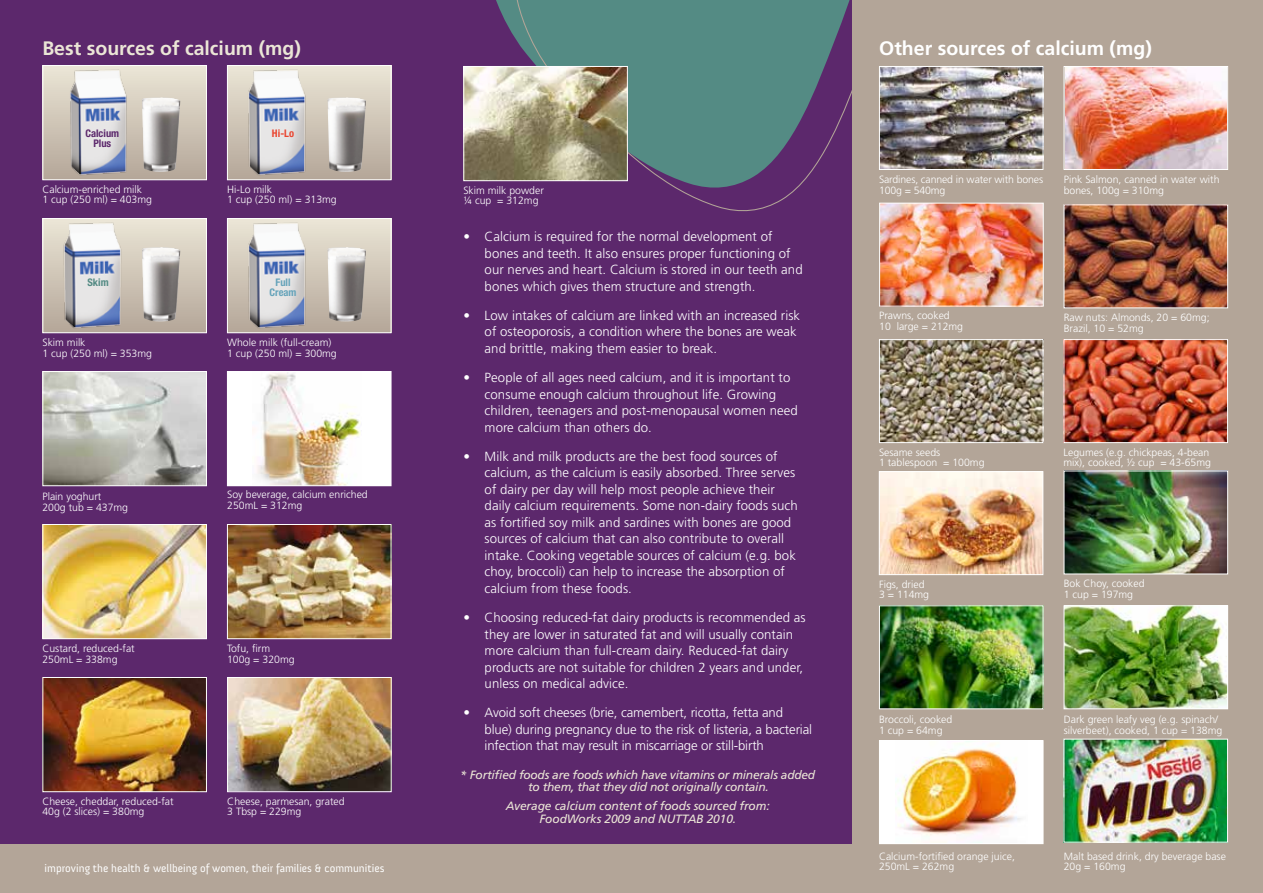
<style>
.page{position:relative;width:1263px;height:893px;background:#fff}
.page>*{position:absolute;margin:0;border:0;box-sizing:border-box;transform-origin:0 0}
.t1{font:700 19.5px "Frutiger";color:#fff}
.t2{font:700 19.5px "Frutiger";color:#ebe6d6}
.t3{font:300 13.2px/16.5px "Frutiger";letter-spacing:.005em;color:#fff}
.t4{font:italic 12px/12.8px "Frutiger";letter-spacing:-.02em;color:#ebe6d6}
.t5{font:11.25px "Anivers";color:#fff}
.t6{font:300 10.5px/10.5px "Frutiger";color:#fff}
.t7{font:700 condensed 10.5px/10.5px "Helvetica Neue";color:#5c286c;text-align:center}
.t8{font:700 condensed 10.5px/10.5px "Helvetica Neue";color:#65a3ba;text-align:center}
.t9{font:700 condensed 10.5px "Helvetica Neue";color:#e94530}
.t10{font:700 condensed 10.5px "Helvetica Neue";color:#548b84}
</style>
<div class="page">
<div style="left:851px;top:0;width:412px;height:893px;background:#b3a598"></div>
<div style="left:0;top:0;width:851px;height:893px;background:#5c286c"></div>
<svg style="left:509px;top:0;width:401px;height:214px"></svg>
<div style="left:0;top:844px;width:856px;height:49px;background:#b3a598"></div>
<img style="left:881px;top:68px;width:160px;height:100px">
<div style="left:879px;top:66px;width:164px;height:104px;border:1px solid #fff"></div>
<img style="left:44px;top:679px;width:161px;height:111px">
<div style="left:42px;top:677px;width:165px;height:115px;border:1px solid #fff"></div>
<img style="left:229px;top:679px;width:161px;height:111px">
<div style="left:227px;top:677px;width:165px;height:115px;border:1px solid #fff"></div>
<img style="left:1066px;top:68px;width:160px;height:100px">
<div style="left:1063px;top:66px;width:165px;height:104px;border:1px solid #fff"></div>
<img style="left:465px;top:68px;width:161px;height:111px">
<div style="left:463px;top:66px;width:165px;height:115px;border:1px solid #fff"></div>
<img style="left:881px;top:473px;width:160px;height:100px">
<div style="left:879px;top:471px;width:164px;height:104px;border:1px solid #fff"></div>
<img style="left:44px;top:526px;width:161px;height:111px">
<div style="left:42px;top:524px;width:165px;height:115px;border:1px solid #fff"></div>
<img style="left:229px;top:526px;width:160px;height:111px">
<div style="left:227px;top:524px;width:164px;height:115px;border:1px solid #fff"></div>
<img style="left:881px;top:341px;width:160px;height:100px">
<div style="left:879px;top:339px;width:164px;height:104px;border:1px solid #fff"></div>
<img style="left:1065px;top:341px;width:161px;height:100px">
<div style="left:1063px;top:339px;width:165px;height:104px;border:1px solid #fff"></div>
<img style="left:1065px;top:206px;width:161px;height:100px">
<div style="left:1063px;top:204px;width:165px;height:104px;border:1px solid #fff"></div>
<img style="left:881px;top:205px;width:161px;height:100px">
<div style="left:879px;top:203px;width:165px;height:104px;border:1px solid #fff"></div>
<img style="left:1065px;top:472px;width:161px;height:100px">
<div style="left:1063px;top:470px;width:165px;height:104px;border:1px solid #fff"></div>
<img style="left:881px;top:607px;width:160px;height:100px">
<img style="left:1065px;top:607px;width:161px;height:100px">
<div style="left:1063px;top:605px;width:165px;height:104px;border:1px solid #fff"></div>
<div style="left:227px;top:371px;width:164px;height:115px;background:#fff"></div>
<img style="left:257px;top:373px;width:104px;height:111px">
<div style="left:227px;top:371px;width:164px;height:115px;border:1px solid #fff"></div>
<img style="left:44px;top:373px;width:161px;height:111px">
<div style="left:42px;top:371px;width:165px;height:115px;border:1px solid #fff"></div>
<div style="left:879px;top:741px;width:164px;height:103px;background:#fff"></div>
<img style="left:895px;top:743px;width:127px;height:99px">
<div style="left:879px;top:740px;width:164px;height:104px;border:1px solid #fff"></div>
<img style="left:1065px;top:741px;width:161px;height:100px">
<div style="left:1063px;top:739px;width:165px;height:104px;border:1px solid #fff"></div>
<img style="left:44px;top:67px;width:161px;height:111px">
<div style="left:42px;top:65px;width:165px;height:115px;border:1px solid #fff"></div>
<img style="left:229px;top:67px;width:160px;height:111px">
<div style="left:227px;top:65px;width:164px;height:115px;border:1px solid #fff"></div>
<img style="left:141px;top:97px;width:39px;height:75px">
<img style="left:327px;top:97px;width:39px;height:75px">
<img style="left:44px;top:220px;width:161px;height:111px">
<div style="left:42px;top:218px;width:165px;height:115px;border:1px solid #fff"></div>
<img style="left:229px;top:220px;width:160px;height:111px">
<div style="left:227px;top:218px;width:164px;height:115px;border:1px solid #fff"></div>
<img style="left:141px;top:247px;width:39px;height:74px">
<img style="left:327px;top:247px;width:39px;height:74px">
<h1 class="t2" style="left:42px;top:36px;width:260px">Best sources of calcium (mg)</h1>
<h1 class="t1" style="left:879px;top:36px;width:274px">Other sources of calcium (mg)</h1>
<p class="t7" style="left:85px;top:128px;width:35px">Calcium<br>Plus</p>
<p class="t9" style="left:272px;top:127px;width:24px">Hi-Lo</p>
<p class="t6" style="left:42px;top:184px;width:111px">Calcium-enriched milk<br>1 cup (250 ml) = 403mg</p>
<p class="t6" style="left:879px;top:174px;width:166px">Sardines, canned in water with bones</p>
<p class="t6" style="left:1064px;top:174px;width:157px">Pink Salmon, canned in water with</p>
<p class="t6" style="left:227px;top:184px;width:46px">Hi-Lo milk</p>
<p class="t6" style="left:1064px;top:185px;width:102px">bones, 100g = 310mg</p>
<p class="t6" style="left:227px;top:194px;width:111px">1 cup (250 ml) = 313mg</p>
<p class="t6" style="left:463px;top:185px;width:82px">Skim milk powder</p>
<p class="t6" style="left:879px;top:185px;width:68px">100g = 540mg</p>
<p class="t6" style="left:463px;top:195px;width:77px">¼ cup = 312mg</p>
<p class="t10" style="left:87px;top:276px;width:23px">Skim</p>
<p class="t8" style="left:270px;top:277px;width:29px">Full<br>Cream</p>
<p class="t6" style="left:42px;top:337px;width:111px">Skim milk<br>1 cup (250 ml) = 353mg</p>
<p class="t6" style="left:42px;top:491px;width:87px">Plain yoghurt<br>200g tub = 437mg</p>
<p class="t6" style="left:227px;top:337px;width:111px">Whole milk (full-cream)<br>1 cup (250 ml) = 300mg</p>
<p class="t6" style="left:227px;top:489px;width:142px">Soy beverage, calcium enriched<br>250mL = 312mg</p>
<p class="t6" style="left:42px;top:643px;width:94px">Custard, reduced-fat<br>250mL = 338mg</p>
<p class="t6" style="left:227px;top:643px;width:69px">Tofu, firm<br>100g = 320mg</p>
<p class="t6" style="left:42px;top:796px;width:133px">Cheese, cheddar, reduced-fat<br>40g (2 slices) = 380mg</p>
<p class="t6" style="left:227px;top:796px;width:119px">Cheese, parmesan, grated<br>3 Tbsp = 229mg</p>
<p class="t5" style="left:45px;top:862px;width:341px">improving the health &amp; wellbeing of women, their families &amp; communities</p>
<p class="t3" style="left:485px;top:228px;width:320px;text-indent:-21px">• Calcium is required for the normal development of bones and teeth. It also ensures proper functioning of our nerves and heart. Calcium is stored in our teeth and bones which gives them structure and strength.</p>
<p class="t3" style="left:485px;top:307px;width:317px;text-indent:-21px">• Low intakes of calcium are linked with an increased risk of osteoporosis, a condition where the bones are weak and brittle, making them easier to break.</p>
<p class="t3" style="left:485px;top:369px;width:315px;text-indent:-21px">• People of all ages need calcium, and it is important to consume enough calcium throughout life. Growing children, teenagers and post-menopausal women need more calcium than others do.</p>
<p class="t3" style="left:485px;top:448px;width:315px;text-indent:-21px">• Milk and milk products are the best food sources of calcium, as the calcium is easily absorbed. Three serves of dairy per day will help most people achieve their daily calcium requirements. Some non-dairy foods such as fortified soy milk and sardines with bones are good sources of calcium that can also contribute to overall intake. Cooking vegetable sources of calcium (e.g. bok choy, broccoli) can help to increase the absorption of calcium from these foods.</p>
<p class="t3" style="left:485px;top:609px;width:323px;text-indent:-21px">• Choosing reduced-fat dairy products is recommended as they are lower in saturated fat and will usually contain more calcium than full-cream dairy. Reduced-fat dairy products are not suitable for children 2 years and under, unless on medical advice.</p>
<p class="t3" style="left:485px;top:704px;width:329px;text-indent:-21px">• Avoid soft cheeses (brie, camembert, ricotta, fetta and blue) during pregnancy due to the risk of listeria, a bacterial infection that may result in miscarriage or still-birth</p>
<p class="t4" style="left:528px;top:768px;width:289px;text-indent:-68px">* Fortified foods are foods which have vitamins or minerals added to them, that they did not originally contain.</p>
<p class="t4" style="left:506px;top:800px;width:265px;text-align:center">Average calcium content of foods sourced from:<br>FoodWorks 2009 and NUTTAB 2010.</p>
<p class="t6" style="left:879px;top:310px;width:85px">Prawns, cooked<br>10 large = 212mg</p>
<p class="t6" style="left:1064px;top:312px;width:147px">Raw nuts: Almonds, 20 = 60mg;<br>Brazil, 10 = 52mg</p>
<p class="t6" style="left:879px;top:447px;width:107px">Sesame seeds<br>1 tablespoon = 100mg</p>
<p class="t6" style="left:1063px;top:447px;width:149px">Legumes (e.g. chickpeas, 4-bean mix), cooked, ½ cup = 43-65mg</p>
<p class="t6" style="left:879px;top:579px;width:52px">Figs, dried<br>3 = 114mg</p>
<p class="t6" style="left:1064px;top:578px;width:82px">Bok Choy, cooked<br>1 cup = 197mg</p>
<p class="t6" style="left:879px;top:714px;width:75px">Broccoli, cooked<br>1 cup = 64mg</p>
<p class="t6" style="left:1064px;top:714px;width:160px">Dark green leafy veg (e.g. spinach/ silverbeet), cooked, 1 cup = 138mg</p>
<p class="t6" style="left:879px;top:851px;width:137px">Calcium-fortified orange juice,<br>250mL = 262mg</p>
<p class="t6" style="left:1064px;top:851px;width:164px">Malt based drink, dry beverage base<br>20g = 160mg</p>
</div>
